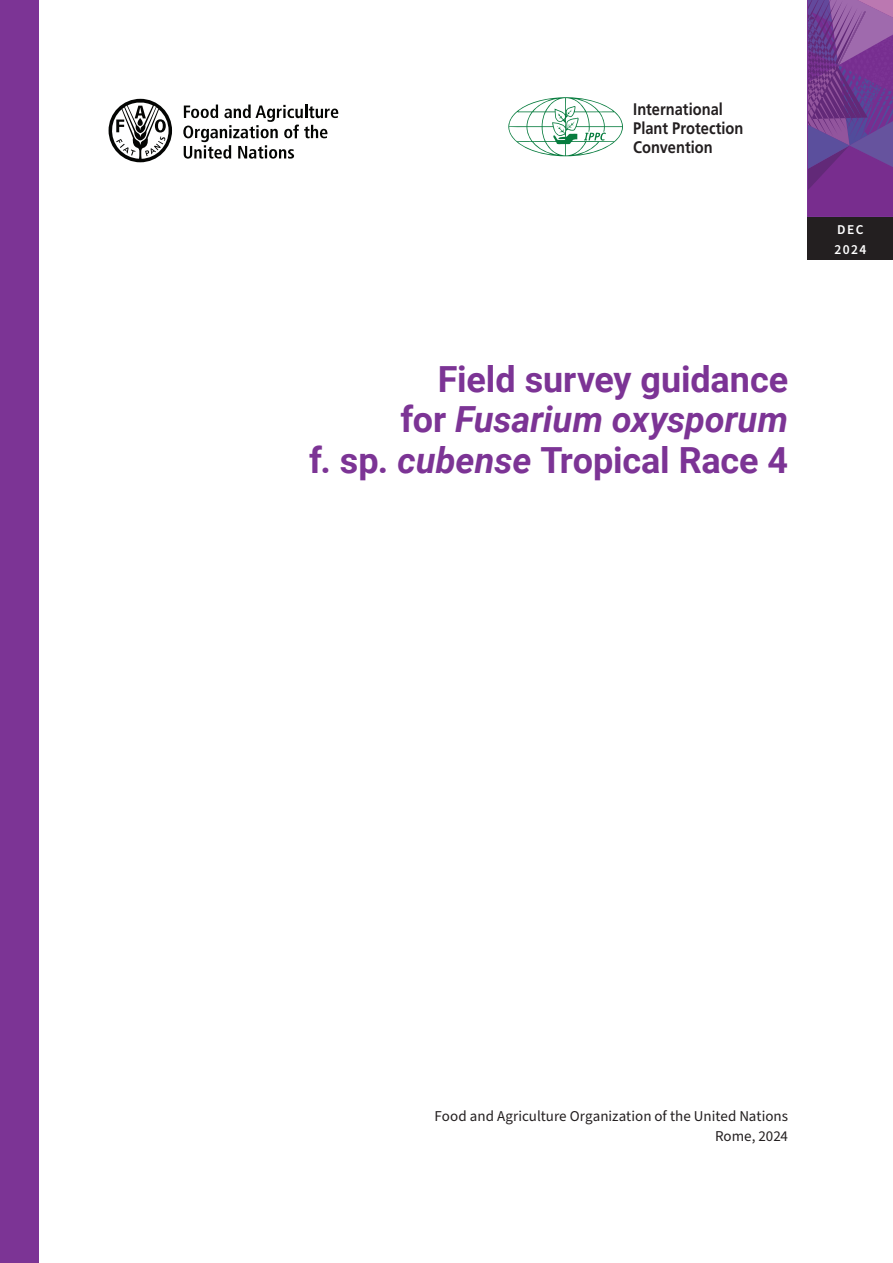
<style>
.page{position:relative;width:893px;height:1263px;background:#fff}
.page>*{position:absolute;margin:0;border:0;box-sizing:border-box;transform-origin:0 0}
.t1{font:700 36px/40.5px "Roboto";color:#7c3495;text-align:right}
.t2{font:700 16.8px/19.2px "Frutiger LT Std";color:#231f20;scale:.87 1}
.t3{font:15px/20.2px "Source Sans Pro";color:#231f20;text-align:right}
.t4{font:600 13.5px/19.5px "Source Sans Pro";letter-spacing:.105em;color:#fff}
.s1{font-style:italic}
</style>
<div class="page">
<div style="left:808px;top:216px;width:85px;height:43px;background:#231f20"></div>
<div style="left:0;top:0;width:38px;height:1263px;background:#7c3495"></div>
<svg style="left:808px;top:0;width:85px;height:216px;background:#763f93"></svg>
<svg style="left:109px;top:99px;width:63px;height:63px"></svg>
<svg style="left:183px;top:105px;width:155px;height:54px"></svg>
<svg style="left:508px;top:97px;width:115px;height:59px"></svg>
<p class="t2" style="left:633px;top:100px;width:128px">International<br>Plant Protection<br>Convention</p>
<p class="t1" style="left:309px;top:357px;width:481px">Field survey guidance<br>for <span class="s1">Fusarium oxysporum<br></span>f. sp. <span class="s1">cubense</span> Tropical Race 4</p>
<p class="t4" style="left:834px;top:220px;width:33px">DEC<br>2024</p>
<p class="t3" style="left:435px;top:1106px;width:355px">Food and Agriculture Organization of the United Nations<br>Rome, 2024</p>
</div>
